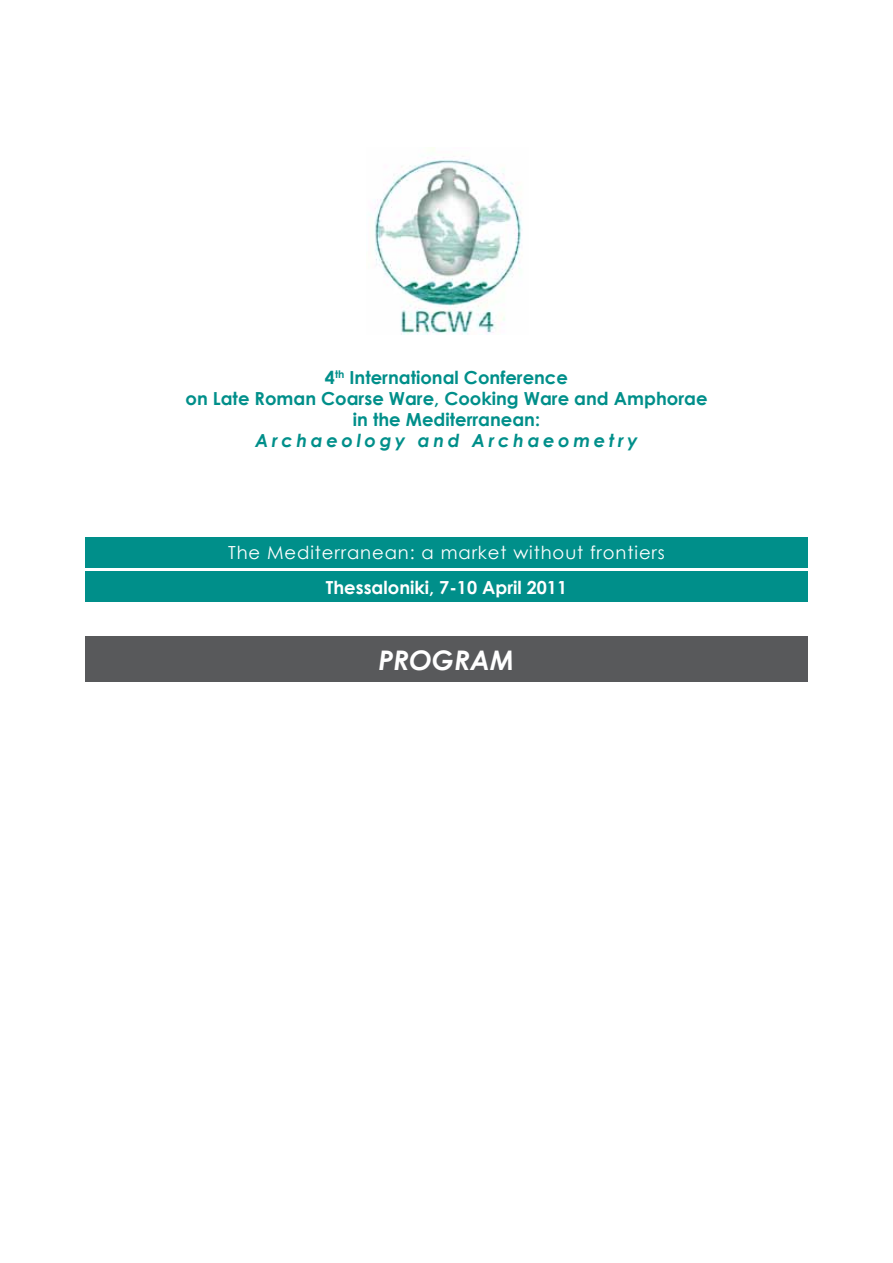
<style>
.page{position:relative;width:893px;height:1263px;background:#fff}
.page>*{position:absolute;margin:0;border:0;box-sizing:border-box;transform-origin:0 0}
.t1{font:italic 700 27px "Century Gothic";color:#fff}
.t2{font:700 18px/21px "Century Gothic";color:#008f8a;text-align:center}
.t3{font:18px "Century Gothic";letter-spacing:.05em;color:#fff}
.t4{font:italic 700 18px "Century Gothic";letter-spacing:.2em;color:#008f8a}
.t5{font:700 18px "Century Gothic";color:#fff}
</style>
<div class="page">
<img style="left:374px;top:147px;width:148px;height:187px">
<div style="left:85px;top:572px;width:723px;height:30px;background:#008f8a"></div>
<div style="left:85px;top:537px;width:723px;height:30px;background:#008f8a"></div>
<div style="left:85px;top:636px;width:723px;height:45px;background:#58595b"></div>
<p class="t2" style="left:185px;top:366px;width:523px">4<sup>th</sup> International Conference<br>on Late Roman Coarse Ware, Cooking Ware and Amphorae in the Mediterranean:</p>
<p class="t4" style="left:255px;top:427px;width:384px">Archaeology and Archaeometry</p>
<p class="t3" style="left:228px;top:540px;width:438px">The Mediterranean: a market without frontiers</p>
<p class="t5" style="left:326px;top:573px;width:243px">Thessaloniki, 7-10 April 2011</p>
<h1 class="t1" style="left:378px;top:639px;width:138px">PROGRAM</h1>
</div>
